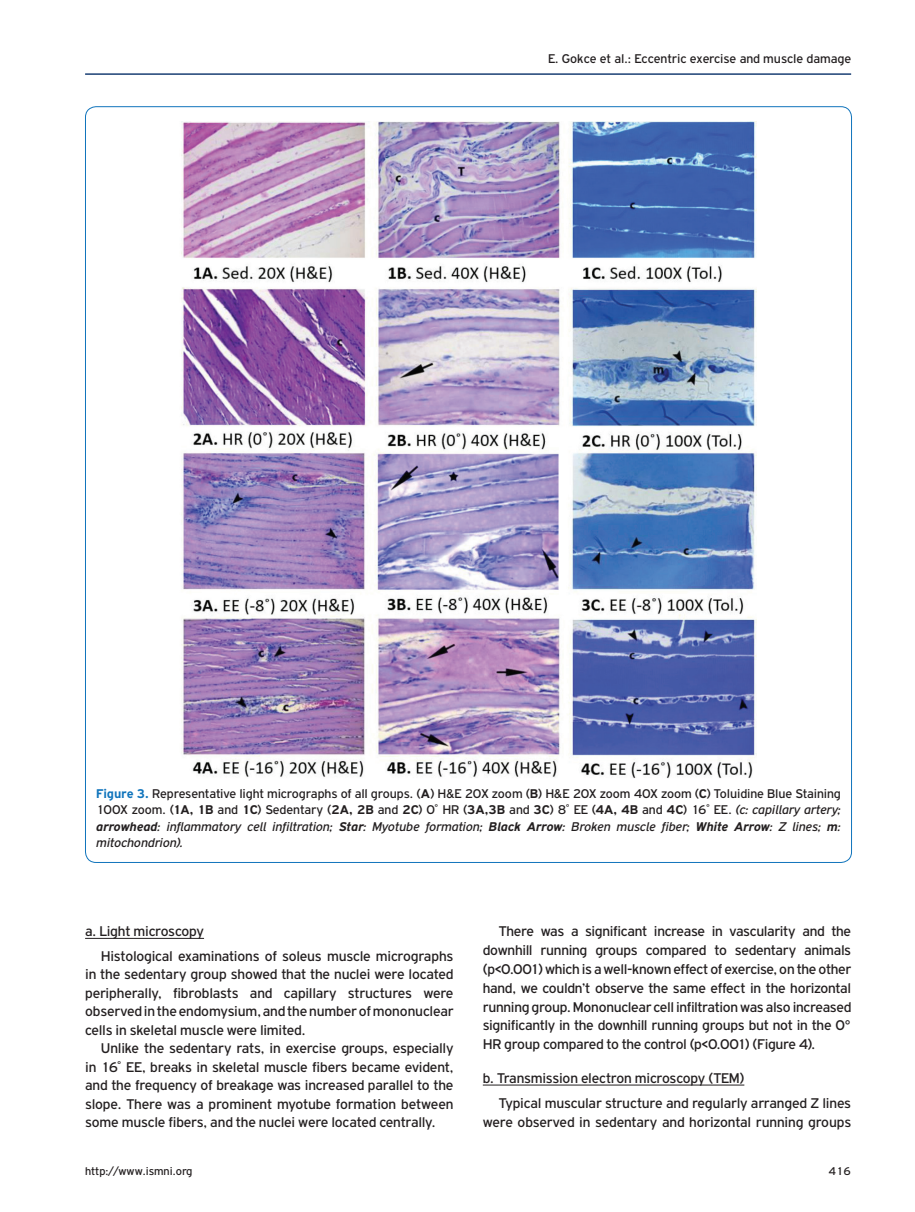
<style>
.page{position:relative;width:915px;height:1212px;background:#fff}
.page>*{position:absolute;margin:0;border:0;box-sizing:border-box;transform-origin:0 0}
.t1{font:15px/18.5px "PF Highway Gothic";letter-spacing:-.01em;color:#231f20;text-align:justify}
.t2{font:13.5px/16.2px "PF Highway Gothic";color:#231f20;text-align:justify}
.t3{font:12px "PF Highway Gothic";color:#231f20}
.s1{font-weight:700;color:#1074bc}
.s2{font-weight:700}
.s3{font-family:"Myriad Pro"}
.s4{font-style:italic}
.s5{font-weight:700;font-style:italic}
</style>
<div class="page">
<hr style="left:85px;top:73px;width:765px;height:2px;background:#1a3f74">
<hr style="left:85px;top:938px;width:119px;height:1px;background:#231f20">
<hr style="left:482px;top:1085px;width:262px;height:1px;background:#231f20">
<img style="left:181px;top:121px;width:575px;height:657px">
<p class="t2" style="left:548px;top:50px;width:304px">E. Gokce et al.: Eccentric exercise and muscle damage</p>
<p class="t2" style="left:96px;top:786px;width:746px"><span class="s1">Figure 3.</span> Representative light micrographs of all groups. (<span class="s2">A</span>) H&amp;E 20X zoom (<span class="s2">B</span>) H&amp;E 20X zoom 40X zoom (<span class="s2">C</span>) Toluidine Blue Staining 100X zoom. (<span class="s2">1A, 1B</span> and <span class="s2">1C</span>) Sedentary (<span class="s2">2A, 2B</span> and <span class="s2">2C</span>) 0<span class="s3">˚</span> HR (<span class="s2">3A,3B</span> and <span class="s2">3C</span>) 8<span class="s3">˚</span> EE (<span class="s2">4A, 4B</span> and <span class="s2">4C</span>) 16<span class="s3">˚</span> EE. <span class="s4">(c: capillary artery; </span><span class="s5">arrowhead</span><span class="s4">: inflammatory cell infiltration;</span> <span class="s5">Star</span><span class="s4">: Myotube formation;</span> <span class="s5">Black Arrow</span><span class="s4">: Broken muscle fiber;</span> <span class="s5">White Arrow</span><span class="s4">: Z lines;</span> <span class="s5">m</span><span class="s4">: mitochondrion).</span></p>
<p class="t1" style="left:101px;top:919px;width:354px;line-height:24.8px;text-indent:-16px">a. Light microscopy<br>Histological examinations of soleus muscle micrographs</p>
<p class="t1" style="left:85px;top:965px;width:370px">in the sedentary group showed that the nuclei were located peripherally, fibroblasts and capillary structures were observed in the endomysium, and the number of mononuclear cells in skeletal muscle were limited.</p>
<p class="t1" style="left:85px;top:1039px;width:370px;text-indent:16px">Unlike the sedentary rats, in exercise groups, especially in 16<span class="s3">˚</span> EE, breaks in skeletal muscle fibers became evident, and the frequency of breakage was increased parallel to the slope. There was a prominent myotube formation between some muscle fibers, and the nuclei were located centrally.</p>
<p class="t1" style="left:482px;top:922px;width:370px;line-height:18.9px;text-indent:16px">There was a significant increase in vascularity and the downhill running groups compared to sedentary animals (p&lt;0.001) which is a well-known effect of exercise, on the other hand, we couldn’t observe the same effect in the horizontal running group. Mononuclear cell infiltration was also increased significantly in the downhill running groups but not in the 0° HR group compared to the control (p&lt;0.001) (Figure 4).</p>
<p class="t1" style="left:498px;top:1065px;width:354px;line-height:25.2px;text-indent:-16px">b. Transmission electron microscopy (TEM)<br>Typical muscular structure and regularly arranged Z lines</p>
<p class="t1" style="left:482px;top:1113px;width:370px">were observed in sedentary and horizontal running groups</p>
<p class="t3" style="left:85px;top:1165px;width:109px">http://www.ismni.org</p>
<p class="t3" style="left:828px;top:1165px;width:24px">416</p>
</div>
